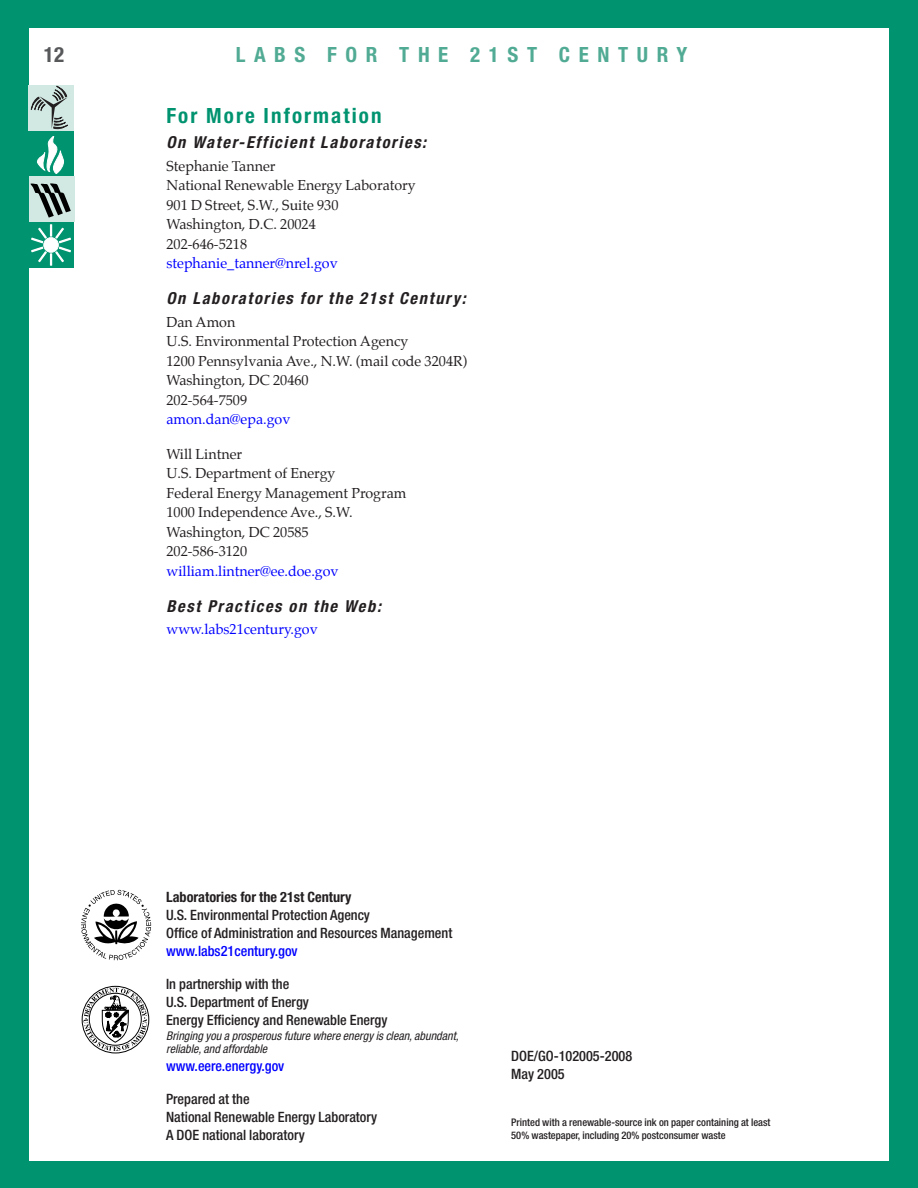
<style>
.page{position:relative;width:918px;height:1188px;background:#009370}
.page>*{position:absolute;margin:0;border:0;box-sizing:border-box;transform-origin:0 0}
.header-LAB_21st_C{font:700 condensed 21px "Helvetica Neue LT Std";letter-spacing:.41em;color:#51ab94}
.subhd_1{font:700 condensed 21px "Helvetica Neue LT Std";letter-spacing:.1em;color:#009370}
.page_numbers{font:700 condensed 21px "Helvetica Neue LT Std";color:#57585a}
.subhd_2{font:italic 700 condensed 16.5px "Helvetica Neue LT Std";letter-spacing:.1em;color:#231f20}
.address{font:14.25px/19.5px "Palatino";color:#231f20}
.boilerplate{font:500 condensed 14.25px/18px "Helvetica Neue LT Std";color:#231f20}
.boilerplate-2{font:700 condensed 14.25px "Helvetica Neue LT Std";color:#231f20}
.address-2{font:14.25px "Palatino";color:#00f}
.boilerplate-3{font:500 condensed 14.25px "Helvetica Neue LT Std";color:#00f}
.boilerplate-4{font:italic condensed 12px/13.5px "Helvetica Neue LT Std";color:#231f20}
.recycle_info{font:500 condensed 10.5px/13.5px "Helvetica Neue LT Std";color:#231f20}
.s1{color:#00f}
</style>
<div class="page">
<div style="left:29px;top:28px;width:859px;height:1133px;background:#fff"></div>
<div style="left:28px;top:85px;width:46px;height:46px;background:#d2e8e2"></div>
<div style="left:29px;top:131px;width:45px;height:46px;background:#009370"></div>
<div style="left:29px;top:176px;width:46px;height:46px;background:#d2e8e2"></div>
<div style="left:29px;top:222px;width:45px;height:46px;background:#009370"></div>
<svg style="left:30px;top:183px;width:41px;height:35px"></svg>
<svg style="left:31px;top:224px;width:40px;height:42px"></svg>
<svg style="left:31px;top:86px;width:37px;height:88px"></svg>
<div style="left:82px;top:986px;width:67px;height:67px;border:1px solid #000;border-radius:50%"></div>
<svg style="left:83px;top:988px;width:64px;height:63px"></svg>
<svg style="left:81px;top:890px;width:70px;height:70px"></svg>
<p class="page_numbers" style="left:44px;top:42px;width:22px">12</p>
<p class="header-LAB_21st_C" style="left:236px;top:42px;width:453px">LABS FOR THE 21ST CENTURY</p>
<p class="subhd_1" style="left:166px;top:103px;width:217px">For More Information</p>
<p class="subhd_2" style="left:166px;top:133px;width:261px">On Water-Efficient Laboratories:</p>
<p class="address" style="left:166px;top:158px;width:251px">Stephanie Tanner<br>National Renewable Energy Laboratory<br>901 D Street, S.W., Suite 930<br>Washington, D.C. 20024<br>202-646-5218 <span class="s1">stephanie_tanner@nrel.gov</span></p>
<p class="subhd_2" style="left:166px;top:289px;width:301px">On Laboratories for the 21st Century:</p>
<p class="address" style="left:166px;top:314px;width:302px">Dan Amon<br>U.S. Environmental Protection Agency<br>1200 Pennsylvania Ave., N.W. (mail code 3204R)<br>Washington, DC 20460<br>202-564-7509<br><span class="s1">amon.dan@epa.gov</span></p>
<p class="address" style="left:166px;top:446px;width:241px">Will Lintner<br>U.S. Department of Energy<br>Federal Energy Management Program<br>1000 Independence Ave., S.W.<br>Washington, DC 20585<br>202-586-3120 <span class="s1">william.lintner@ee.doe.gov</span></p>
<p class="subhd_2" style="left:166px;top:596px;width:216px">Best Practices on the Web:</p>
<p class="address-2" style="left:166px;top:620px;width:153px">www.labs21century.gov</p>
<p class="boilerplate-2" style="left:166px;top:888px;width:187px">Laboratories for the 21st Century</p>
<p class="boilerplate" style="left:166px;top:906px;width:288px">U.S. Environmental Protection Agency<br>Office of Administration and Resources Management <span class="s1">www.labs21century.gov</span></p>
<p class="boilerplate" style="left:166px;top:975px;width:223px">In partnership with the<br>U.S. Department of Energy<br>Energy Efficiency and Renewable Energy</p>
<p class="boilerplate-4" style="left:166px;top:1029px;width:294px">Bringing you a prosperous future where energy is clean, abundant, reliable, and affordable</p>
<p class="boilerplate-3" style="left:166px;top:1058px;width:120px">www.eere.energy.gov</p>
<p class="boilerplate" style="left:166px;top:1090px;width:213px">Prepared at the<br>National Renewable Energy Laboratory<br>A DOE national laboratory</p>
<p class="boilerplate" style="left:511px;top:1047px;width:122px">DOE/GO-102005-2008<br>May 2005</p>
<p class="recycle_info" style="left:511px;top:1115px;width:261px">Printed with a renewable-source ink on paper containing at least<br>50% wastepaper, including 20% postconsumer waste</p>
</div>
